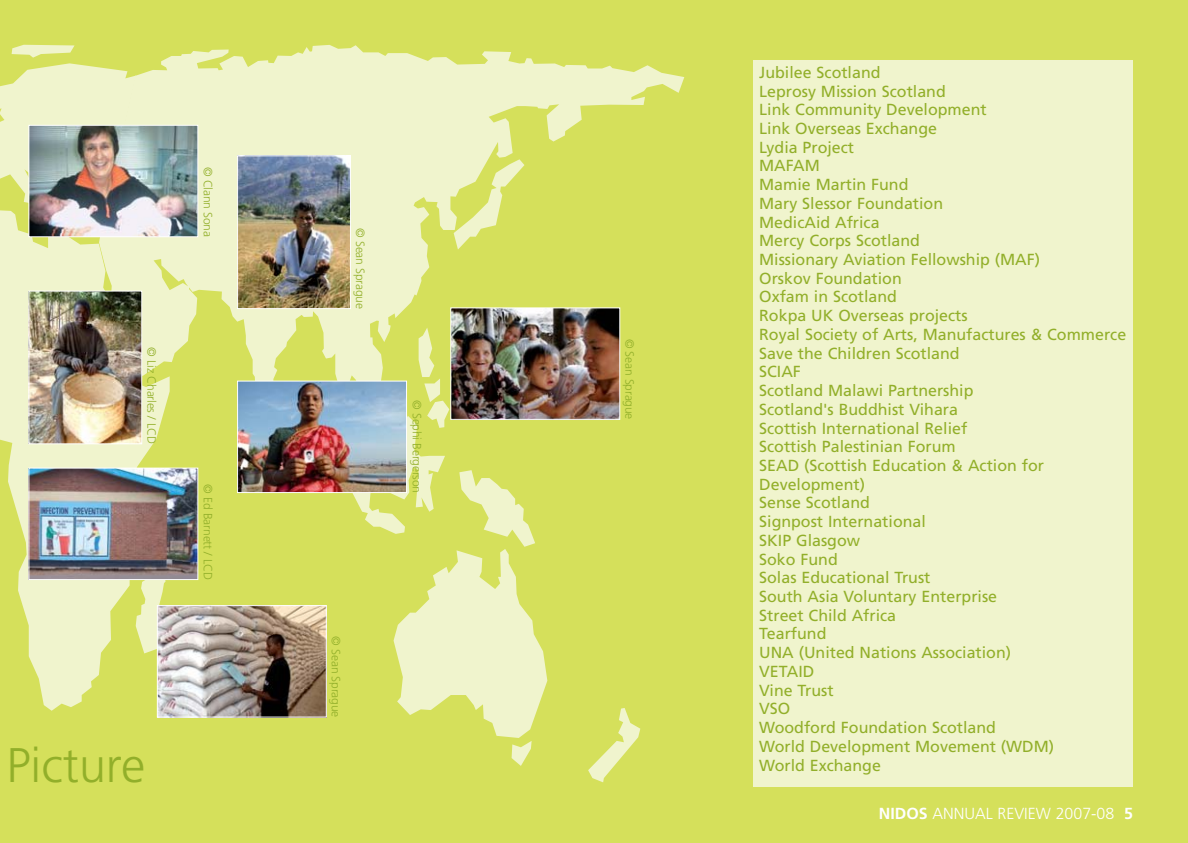
<style>
.page{position:relative;width:1188px;height:843px;background:#fff}
.page>*{position:absolute;margin:0;border:0;box-sizing:border-box;transform-origin:0 0}
.t1{font:300 48.4px "Frutiger";color:#92af2a}
.t2{font:16px/18.6px "Frutiger";color:#92af2a}
.t3{font:300 16px "Frutiger";color:#fff}
.t4{font:300 12px "Frutiger";letter-spacing:-.015em;color:#92af2a}
.s1{font-weight:700}
</style>
<div class="page">
<div style="left:0;top:0;width:1188px;height:842px;background:#d5e05b"></div>
<svg style="left:325px;top:457px;width:222px;height:308px"></svg>
<svg style="left:588px;top:708px;width:52px;height:73px"></svg>
<svg style="left:0;top:217px;width:170px;height:493px;fill:#f0f4cd"></svg>
<svg style="left:136px;top:579px;width:30px;height:74px"></svg>
<svg style="left:99px;top:45px;width:585px;height:412px"></svg>
<svg style="left:0;top:45px;width:136px;height:172px"></svg>
<div style="left:753px;top:60px;width:380px;height:725px;background:#f0f4cd"></div>
<img style="left:159px;top:607px;width:166px;height:107px">
<div style="left:157px;top:605px;width:170px;height:111px;border:1px solid #fff"></div>
<img style="left:239px;top:157px;width:110px;height:149px">
<div style="left:237px;top:155px;width:114px;height:153px;border:1px solid #fff"></div>
<img style="left:239px;top:382px;width:166px;height:108px">
<div style="left:237px;top:380px;width:170px;height:112px;border:1px solid #fff"></div>
<img style="left:453px;top:309px;width:165px;height:108px">
<div style="left:451px;top:307px;width:169px;height:112px;border:1px solid #fff"></div>
<img style="left:31px;top:127px;width:165px;height:108px">
<div style="left:29px;top:125px;width:169px;height:112px;border:1px solid #fff"></div>
<img style="left:31px;top:292px;width:109px;height:150px">
<div style="left:29px;top:290px;width:113px;height:154px;border:1px solid #fff"></div>
<img style="left:31px;top:469px;width:165px;height:108px">
<div style="left:29px;top:467px;width:169px;height:112px;border:1px solid #fff"></div>
<p class="t4" style="left:157px;top:347px;width:98px;rotate:90deg">© Liz Charles / LCD</p>
<p class="t4" style="left:213px;top:166px;width:72px;rotate:90deg">© Clann Sona</p>
<p class="t4" style="left:213px;top:484px;width:97px;rotate:90deg">© Ed Barnett / LCD</p>
<h1 class="t1" style="left:6px;top:745px;width:141px">Picture</h1>
<p class="t4" style="left:365px;top:228px;width:82px;rotate:90deg">© Sean Sprague</p>
<p class="t4" style="left:422px;top:399px;width:95px;rotate:90deg">© Sephi Bergerson</p>
<p class="t4" style="left:341px;top:636px;width:82px;rotate:90deg">© Sean Sprague</p>
<p class="t4" style="left:635px;top:338px;width:82px;rotate:90deg">© Sean Sprague</p>
<p class="t2" style="left:759px;top:64px;width:369px">Jubilee Scotland<br>Leprosy Mission Scotland<br>Link Community Development<br>Link Overseas Exchange<br>Lydia Project<br>MAFAM<br>Mamie Martin Fund<br>Mary Slessor Foundation<br>MedicAid Africa<br>Mercy Corps Scotland<br>Missionary Aviation Fellowship (MAF)<br>Orskov Foundation<br>Oxfam in Scotland<br>Rokpa UK Overseas projects<br>Royal Society of Arts, Manufactures &amp; Commerce<br>Save the Children Scotland<br>SCIAF<br>Scotland Malawi Partnership<br>Scotland's Buddhist Vihara<br>Scottish International Relief<br>Scottish Palestinian Forum<br>SEAD (Scottish Education &amp; Action for<br>Development)<br>Sense Scotland<br>Signpost International<br>SKIP Glasgow<br>Soko Fund<br>Solas Educational Trust<br>South Asia Voluntary Enterprise<br>Street Child Africa<br>Tearfund<br>UNA (United Nations Association)<br>VETAID<br>Vine Trust<br>VSO<br>Woodford Foundation Scotland<br>World Development Movement (WDM)<br>World Exchange</p>
<p class="t3" style="left:879px;top:806px;width:256px"><span class="s1">NIDOS</span> ANNUAL REVIEW 2007-08 <span class="s1">5</span></p>
</div>
